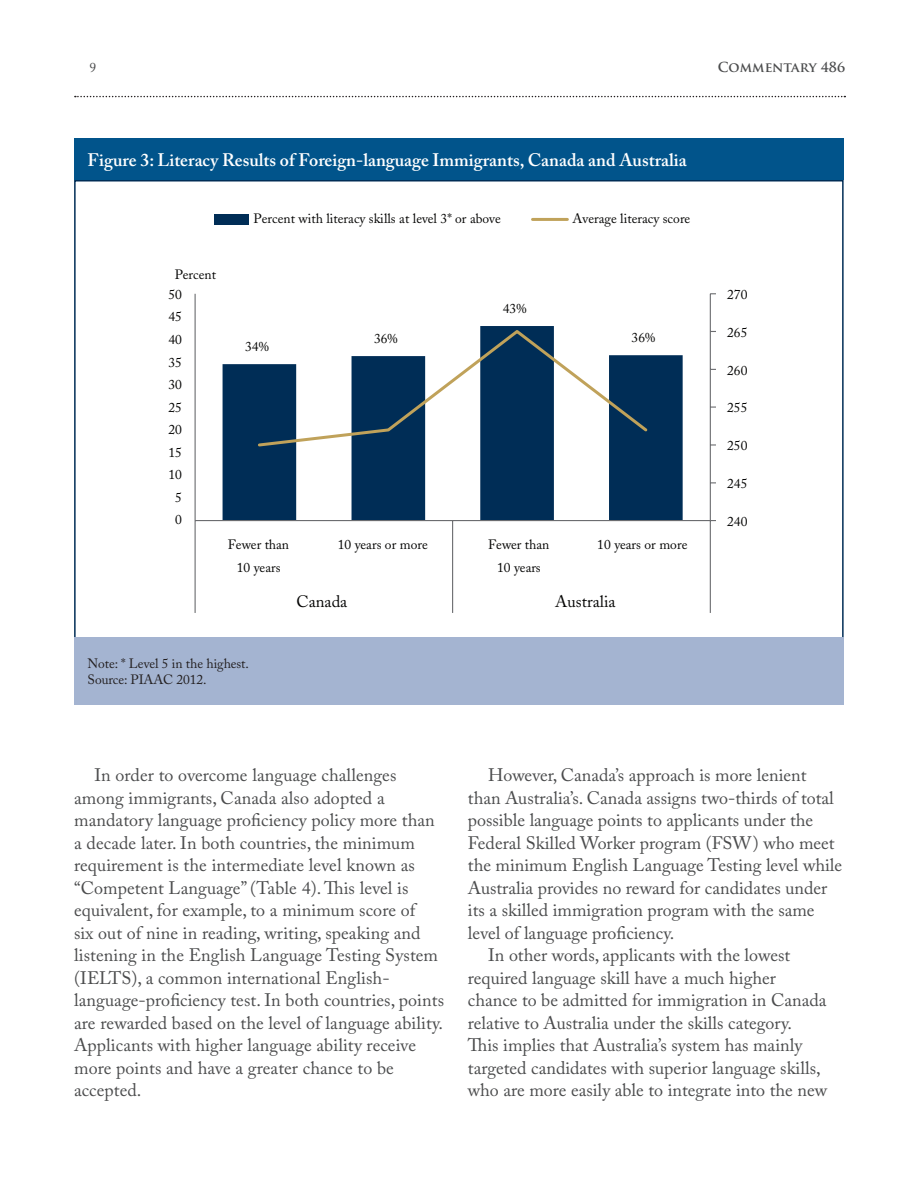
<style>
.page{position:relative;width:918px;height:1188px;background:#fff}
.page>*{position:absolute;margin:0;border:0;box-sizing:border-box;transform-origin:0 0}
.Body_Copy{font:18px/22.5px "Adobe Caslon Pro";color:#4b4c4d}
.Table_Header{font:600 18px "Adobe Caslon Pro";color:#fff}
.t1{font:16.5px "Adobe Caslon";color:#050504}
.t2{font:13.5px/22.2px "Adobe Caslon";color:#050504;text-align:center}
.table_foot_note{font:13.5px/16.5px "Adobe Caslon Pro";letter-spacing:-.005em;color:#231f20}
.t3{font:700 13.5px "Trajan Pro";color:#4b4c4d}
.t4{font:13.5px "Adobe Caslon Pro";color:#4b4c4d}
</style>
<div class="page">
<svg style="left:75px;top:96px;width:770px;height:1px"></svg>
<div style="left:74px;top:138px;width:770px;height:42px;background:#01548b"></div>
<div style="left:74px;top:637px;width:770px;height:68px;background:#a4b4d1"></div>
<svg style="left:223px;top:326px;width:460px;height:194px;fill:#002d56"></svg>
<svg style="left:256px;top:328px;width:394px;height:120px"></svg>
<hr style="left:710px;top:294px;width:1px;height:227px;background:#6c6d70">
<hr style="left:195px;top:294px;width:1px;height:227px;background:#6c6d70">
<hr style="left:195px;top:520px;width:515px;height:1px;background:#6c6d70">
<hr style="left:710px;top:521px;width:1px;height:57px;background:#6c6d70">
<hr style="left:452px;top:521px;width:1px;height:57px;background:#6c6d70">
<hr style="left:195px;top:521px;width:1px;height:57px;background:#6c6d70">
<hr style="left:710px;top:578px;width:1px;height:35px;background:#6c6d70">
<hr style="left:452px;top:578px;width:1px;height:35px;background:#6c6d70">
<hr style="left:195px;top:578px;width:1px;height:35px;background:#6c6d70">
<div style="left:214px;top:214px;width:35px;height:10px;background:#002d56"></div>
<hr style="left:533px;top:218px;width:34px;height:3px;background:#c0a25a">
<p class="t4" style="left:90px;top:59px;width:8px">9</p>
<p class="t3" style="left:718px;top:59px;width:129px">COMMENTARY 486</p>
<p class="Table_Header" style="left:88px;top:149px;width:601px">Figure 3: Literacy Results of Foreign-language Immigrants, Canada and Australia</p>
<p class="t2" style="left:254px;top:208px;width:249px">Percent with literacy skills at level 3* or above</p>
<p class="t2" style="left:572px;top:208px;width:119px">Average literacy score</p>
<p class="t2" style="left:175px;top:264px;width:43px">Percent</p>
<p class="t2" style="left:169px;top:283px;width:15px">50</p>
<p class="t2" style="left:169px;top:306px;width:15px">45</p>
<p class="t2" style="left:169px;top:328px;width:15px">40</p>
<p class="t2" style="left:169px;top:351px;width:15px">35</p>
<p class="t2" style="left:169px;top:374px;width:15px">30</p>
<p class="t2" style="left:169px;top:396px;width:15px">25</p>
<p class="t2" style="left:169px;top:419px;width:15px">20</p>
<p class="t2" style="left:169px;top:441px;width:15px">15</p>
<p class="t2" style="left:169px;top:464px;width:15px">10</p>
<p class="t2" style="left:175px;top:486px;width:8px">5</p>
<p class="t2" style="left:175px;top:509px;width:8px">0</p>
<p class="t2" style="left:245px;top:336px;width:25px">34%</p>
<p class="t2" style="left:374px;top:327px;width:25px">36%</p>
<p class="t2" style="left:503px;top:297px;width:25px">43%</p>
<p class="t2" style="left:632px;top:327px;width:25px">36%</p>
<p class="t2" style="left:228px;top:534px;width:63px">Fewer than<br>10 years</p>
<p class="t2" style="left:338px;top:534px;width:92px">10 years or more</p>
<p class="t2" style="left:488px;top:534px;width:63px">Fewer than<br>10 years</p>
<p class="t2" style="left:597px;top:534px;width:92px">10 years or more</p>
<p class="t1" style="left:296px;top:591px;width:52px">Canada</p>
<p class="t1" style="left:555px;top:591px;width:62px">Australia</p>
<p class="table_foot_note" style="left:88px;top:655px;width:163px">Note: * Level 5 in the highest.<br>Source: PIAAC 2012.</p>
<p class="t2" style="left:727px;top:283px;width:22px">270</p>
<p class="t2" style="left:727px;top:321px;width:22px">265</p>
<p class="t2" style="left:727px;top:359px;width:22px">260</p>
<p class="t2" style="left:727px;top:397px;width:22px">255</p>
<p class="t2" style="left:727px;top:435px;width:22px">250</p>
<p class="t2" style="left:727px;top:473px;width:22px">245</p>
<p class="t2" style="left:727px;top:510px;width:22px">240</p>
<p class="Body_Copy" style="left:74px;top:764px;width:371px;text-indent:20px">In order to overcome language challenges among immigrants, Canada also adopted a mandatory language proficiency policy more than a decade later. In both countries, the minimum requirement is the intermediate level known as “Competent Language” (Table 4). This level is equivalent, for example, to a minimum score of<br>six out of nine in reading, writing, speaking and listening in the English Language Testing System (IELTS), a common international English&shy;language-proficiency test. In both countries, points are rewarded based on the level of language ability.<br>Applicants with higher language ability receive more points and have a greater chance to be accepted.</p>
<p class="Body_Copy" style="left:468px;top:764px;width:376px;text-indent:20px">However, Canada’s approach is more lenient than Australia’s. Canada assigns two-thirds of total possible language points to applicants under the Federal Skilled Worker program (FSW) who meet the minimum English Language Testing level while Australia provides no reward for candidates under its a skilled immigration program with the same level of language proficiency.</p>
<p class="Body_Copy" style="left:468px;top:944px;width:361px;text-indent:20px">In other words, applicants with the lowest required language skill have a much higher chance to be admitted for immigration in Canada relative to Australia under the skills category.<br>This implies that Australia’s system has mainly targeted candidates with superior language skills, who are more easily able to integrate into the new</p>
</div>
